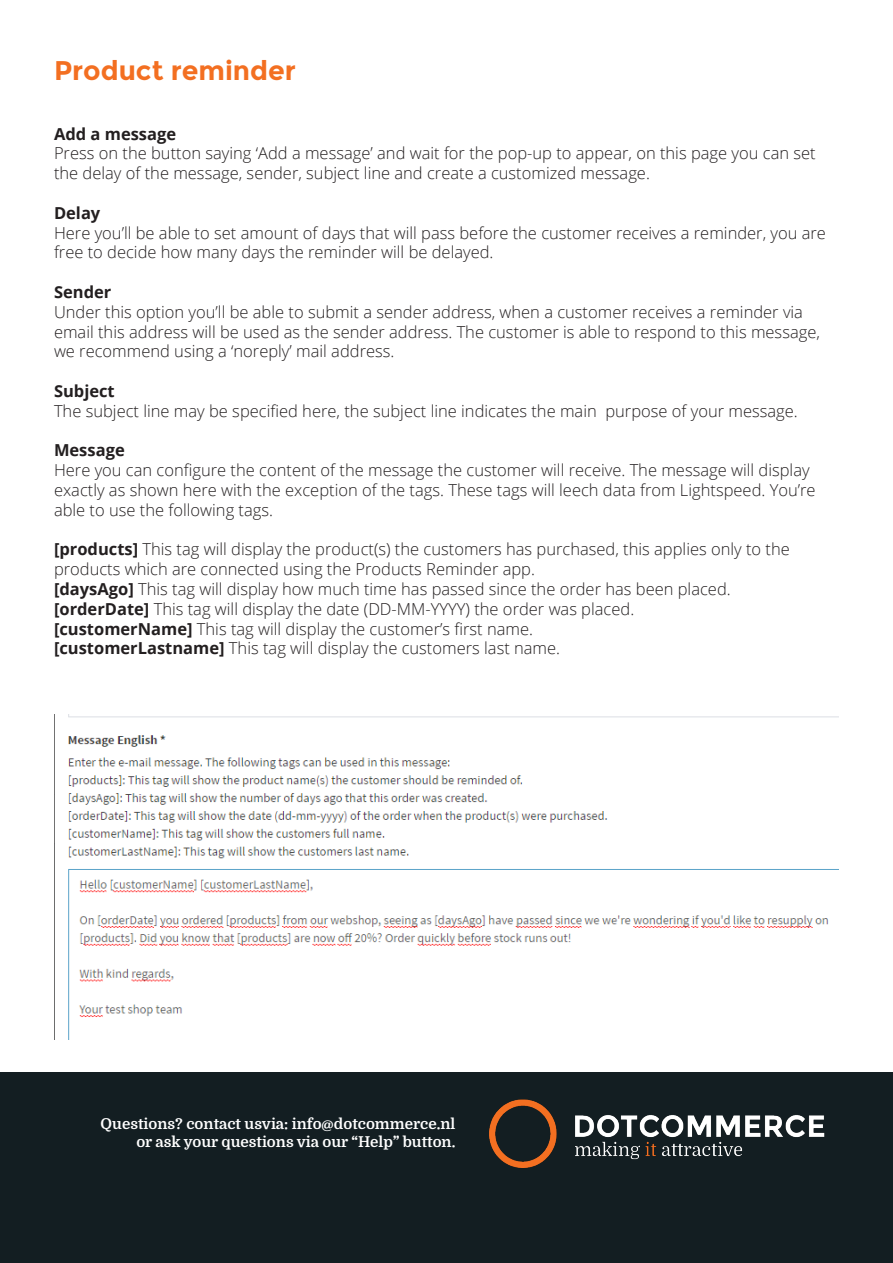
<style>
.page{position:relative;width:893px;height:1263px;background:#fff}
.page>*{position:absolute;margin:0;border:0;box-sizing:border-box;transform-origin:0 0}
.t1{font:700 27px "Montserrat";color:#f36f21}
.t2{font:300 16.5px/19.8px "Open Sans";color:#231f20}
.t3{font:700 16.5px "Open Sans";color:#231f20}
.t4{font:700 15px "Domine";color:#fff}
.s1{font-weight:700}
</style>
<div class="page">
<div style="left:0;top:1072px;width:893px;height:191px;background:#131e22"></div>
<img style="left:489px;top:1099px;width:336px;height:69px">
<img style="left:54px;top:714px;width:785px;height:326px">
<p class="t1" style="left:54px;top:55px;width:243px">Product reminder</p>
<p class="t3" style="left:54px;top:122px;width:124px">Add a message</p>
<p class="t2" style="left:54px;top:143px;width:763px">Press on the button saying ‘Add a message’ and wait for the pop-up to appear, on this page you can set the delay of the message, sender, subject line and create a customized message.</p>
<p class="t3" style="left:54px;top:201px;width:48px">Delay</p>
<p class="t2" style="left:54px;top:222px;width:773px">Here you’ll be able to set amount of days that will pass before the customer receives a reminder, you are free to decide how many days the reminder will be delayed.</p>
<p class="t3" style="left:54px;top:280px;width:59px">Sender</p>
<p class="t2" style="left:54px;top:301px;width:767px">Under this option you’ll be able to submit a sender address, when a customer receives a reminder via email this address will be used as the sender address. The customer is able to respond to this message, we recommend using a ‘noreply’ mail address.</p>
<p class="t3" style="left:54px;top:379px;width:62px">Subject</p>
<p class="t2" style="left:54px;top:400px;width:745px">The subject line may be specified here, the subject line indicates the main purpose of your message.</p>
<p class="t3" style="left:54px;top:439px;width:72px">Message</p>
<p class="t2" style="left:54px;top:460px;width:763px">Here you can configure the content of the message the customer will receive. The message will display exactly as shown here with the exception of the tags. These tags will leech data from Lightspeed. You’re able to use the following tags.</p>
<p class="t2" style="left:54px;top:539px;width:737px"><span class="s1">[products]</span> This tag will display the product(s) the customers has purchased, this applies only to the</p>
<p class="t2" style="left:54px;top:559px;width:482px">products which are connected using the Products Reminder app.</p>
<p class="t2" style="left:54px;top:579px;width:678px"><span class="s1">[daysAgo]</span> This tag will display how much time has passed since the order has been placed.</p>
<p class="t2" style="left:54px;top:598px;width:582px"><span class="s1">[orderDate]</span> This tag will display the date (DD-MM-YYYY) the order was placed.</p>
<p class="t2" style="left:54px;top:618px;width:481px"><span class="s1">[customerName]</span> This tag will display the customer’s first name.</p>
<p class="t2" style="left:54px;top:638px;width:508px"><span class="s1">[customerLastname]</span> This tag will display the customers last name.</p>
<p class="t4" style="left:101px;top:1115px;width:356px">Questions? contact usvia: info@dotcommerce.nl</p>
<p class="t4" style="left:136px;top:1133px;width:321px">or ask your questions via our “Help” button.</p>
</div>
